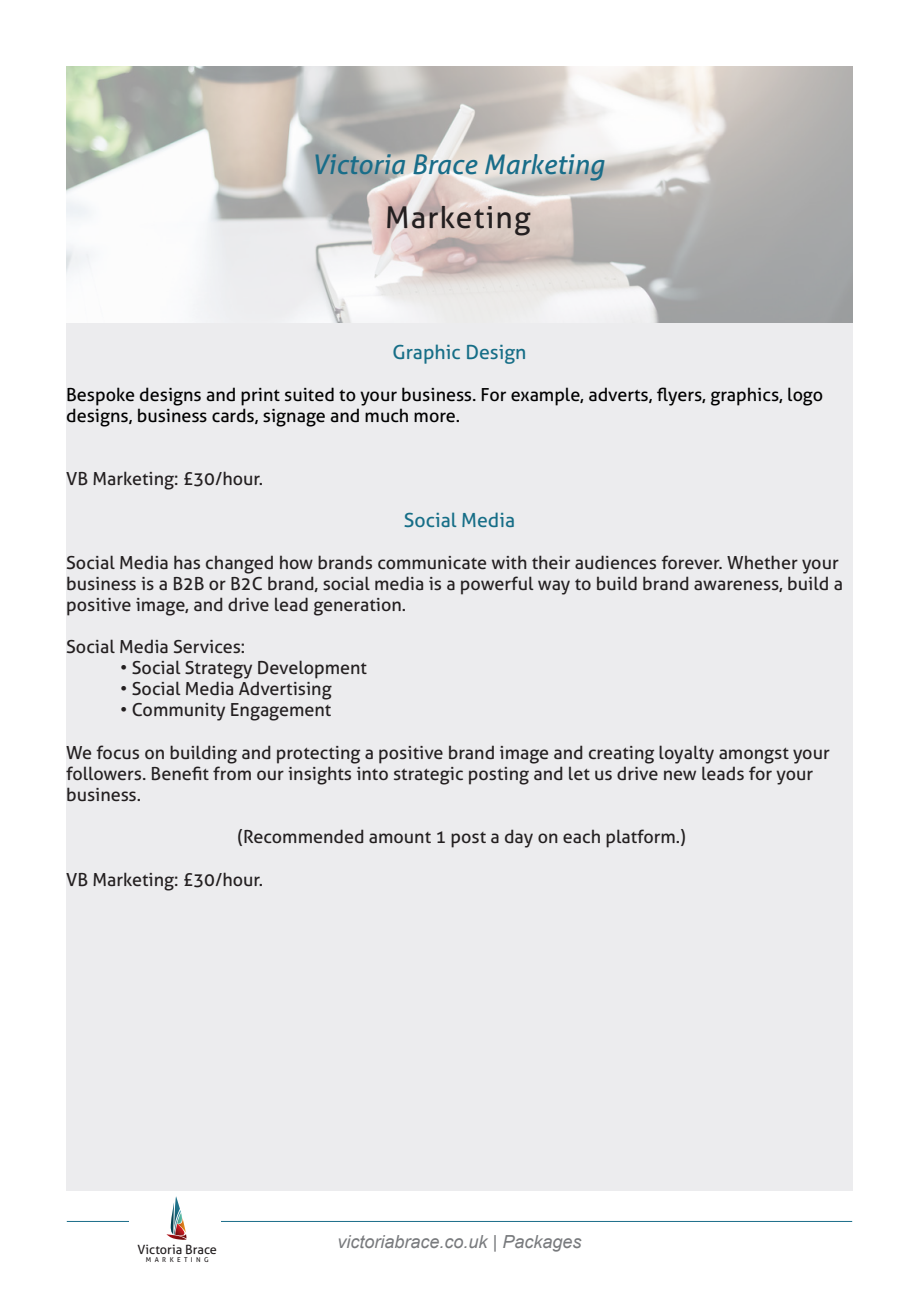
<style>
.page{position:relative;width:919px;height:1289px;background:#fff}
.page>*{position:absolute;margin:0;border:0;box-sizing:border-box;transform-origin:0 0}
.t1{font:30px "Aller";letter-spacing:.04em;color:#231f20}
.t2{font:italic 27px "Aller";color:#196d89}
.t3{font:19.5px "Aller";color:#166e87}
.t4{font:18px/21px "Aller";color:#231f20}
.t5{font:18px/21px "Aller";color:#000}
.t6{font:italic 18px "Arial";color:#787a7d}
.t7{font:12.75px "Aller";color:#231f20}
.t8{font:6.75px "Aller";letter-spacing:.5em;color:#231f20}
</style>
<div class="page">
<hr style="left:182px;top:1220px;width:670px;height:1px;background:#196d89">
<hr style="left:67px;top:1220px;width:62px;height:1px;background:#196d89">
<div style="left:129px;top:1179px;width:92px;height:109px;background:#fff"></div>
<svg style="left:166px;top:1196px;width:21px;height:44px"></svg>
<img style="left:66px;top:67px;width:786px;height:256px">
<div style="left:66px;top:323px;width:786px;height:868px;background:#ececee"></div>
<p class="t2" style="left:311px;top:148px;width:294px">Victoria Brace Marketing</p>
<p class="t1" style="left:385px;top:199px;width:147px">Marketing</p>
<p class="t3" style="left:392px;top:340px;width:135px">Graphic Design</p>
<p class="t5" style="left:66px;top:384px;width:758px">Bespoke designs and print suited to your business. For example, adverts, flyers, graphics, logo designs, business cards, signage and much more.</p>
<p class="t4" style="left:66px;top:468px;width:199px">VB Marketing: £30/hour.</p>
<p class="t3" style="left:404px;top:508px;width:113px">Social Media</p>
<p class="t4" style="left:66px;top:552px;width:778px">Social Media has changed how brands communicate with their audiences forever. Whether your business is a B2B or B2C brand, social media is a powerful way to build brand awareness, build a positive image, and drive lead generation.</p>
<p class="t4" style="left:66px;top:636px;width:181px">Social Media Services:</p>
<p class="t4" style="left:120px;top:657px;width:248px">• Social Strategy Development</p>
<p class="t4" style="left:120px;top:678px;width:213px">• Social Media Advertising</p>
<p class="t4" style="left:120px;top:699px;width:213px">• Community Engagement</p>
<p class="t4" style="left:66px;top:741px;width:765px">We focus on building and protecting a positive brand image and creating loyalty amongst your followers. Benefit from our insights into strategic posting and let us drive new leads for your business.</p>
<p class="t4" style="left:237px;top:826px;width:450px">(Recommended amount 1 post a day on each platform.)</p>
<p class="t4" style="left:66px;top:868px;width:199px">VB Marketing: £30/hour.</p>
<p class="t7" style="left:138px;top:1241px;width:81px">Victoria Brace</p>
<p class="t8" style="left:146px;top:1255px;width:64px">MARKETING</p>
<p class="t6" style="left:337px;top:1229px;width:245px">victoriabrace.co.uk | Packages</p>
</div>
